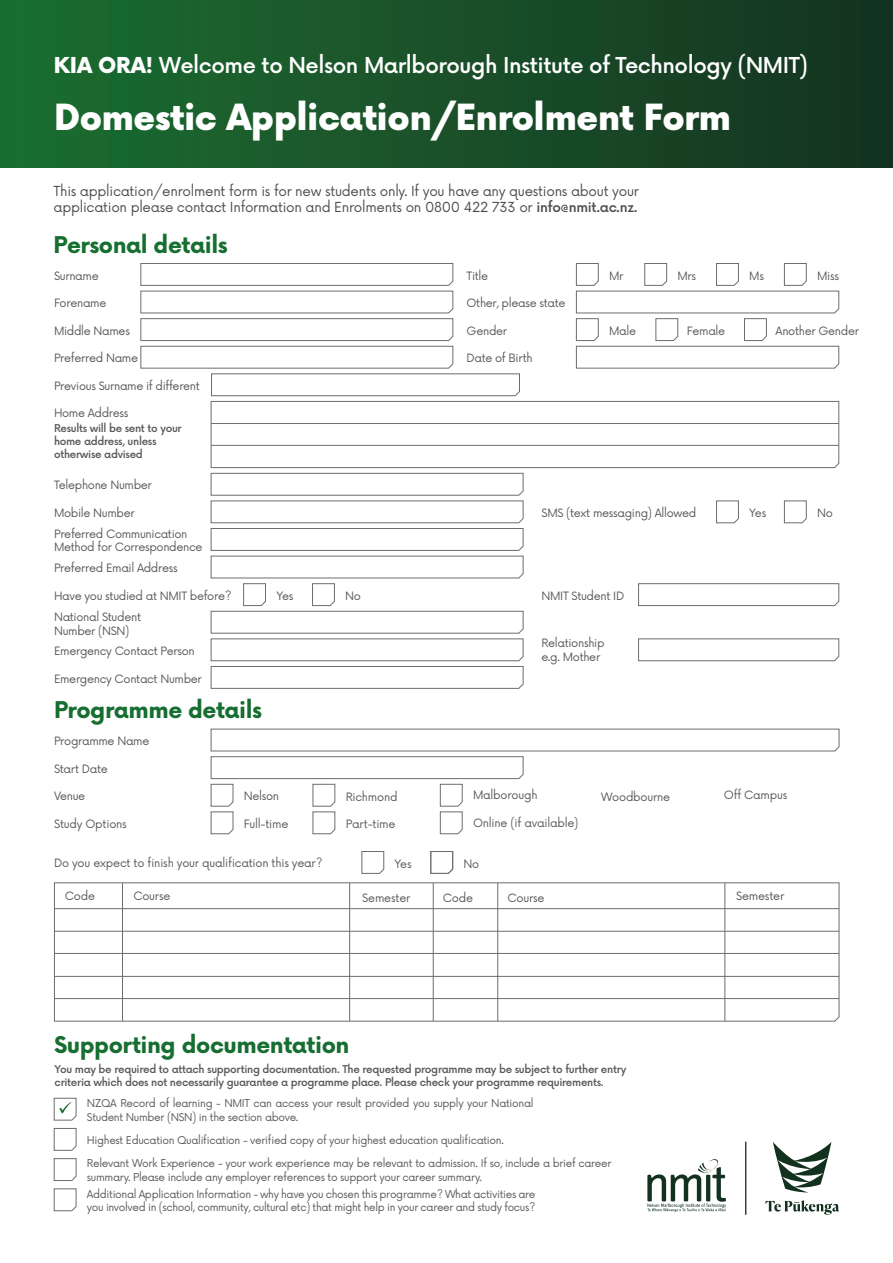
<style>
.page{position:relative;width:893px;height:1263px;background:#fff}
.page>*{position:absolute;margin:0;border:0;box-sizing:border-box;transform-origin:0 0}
.t1{font:900 35.1px "Now";letter-spacing:-.015em;color:#fff}
._15pt_Heading_Medium{font:700 22.5px "Now";letter-spacing:-.02em;color:#166e30}
.t2{font:500 21.45px "Now";letter-spacing:-.02em;color:#fff}
.t3{font:13.5px/15.8px "Now";letter-spacing:-.02em;color:#4b4c4d}
.t4{font:11.25px/13.5px "Now";letter-spacing:-.03em;color:#57585a}
.t5{font:10.5px/13.5px "Now";letter-spacing:-.03em;color:#57585a}
.t6{font:500 10.5px/13.5px "Now";letter-spacing:-.03em;color:#57585a}
.s1{font-weight:900}
.s2{font-weight:500}
</style>
<div class="page">
<div style="left:0;top:0;width:893px;height:167px;background:linear-gradient(to right,#1b6e31,#163220)"></div>
<svg style="left:211px;top:729px;width:628px;height:105px"></svg>
<svg style="left:361px;top:851px;width:23px;height:23px"></svg>
<svg style="left:54px;top:1098px;width:22px;height:22px"></svg>
<svg style="left:54px;top:1128px;width:22px;height:23px"></svg>
<svg style="left:54px;top:1158px;width:22px;height:23px"></svg>
<svg style="left:54px;top:1188px;width:22px;height:23px"></svg>
<svg style="left:54px;top:882px;width:785px;height:139px"></svg>
<svg style="left:140px;top:263px;width:699px;height:426px"></svg>
<hr style="left:745px;top:1142px;width:1px;height:73px;background:#13311f">
<svg style="left:773px;top:1142px;width:58px;height:50px"></svg>
<svg style="left:765px;top:1200px;width:74px;height:15px"></svg>
<svg style="left:647px;top:1159px;width:79px;height:53px"></svg>
<svg style="left:430px;top:851px;width:23px;height:23px"></svg>
<p class="t2" style="left:54px;top:49px;width:756px"><span class="s1">KIA ORA!</span> Welcome to Nelson Marlborough Institute of Technology (NMIT)</p>
<p class="t1" style="left:54px;top:92px;width:678px">Domestic Application/Enrolment Form</p>
<p class="t3" style="left:54px;top:183px;width:587px">This application/enrolment form is for new students only. If you have any questions about your application please contact Information and Enrolments on 0800 422 733 or <span class="s2">info@nmit.ac.nz.</span></p>
<p class="_15pt_Heading_Medium" style="left:54px;top:228px;width:176px">Personal details</p>
<p class="t4" style="left:54px;top:268px;width:46px">Surname</p>
<p class="t4" style="left:467px;top:268px;width:23px">Title</p>
<p class="t4" style="left:609px;top:268px;width:16px">Mr</p>
<p class="t4" style="left:54px;top:296px;width:54px">Forename</p>
<p class="t4" style="left:54px;top:323px;width:77px">Middle Names</p>
<p class="t4" style="left:54px;top:351px;width:86px">Preferred Name</p>
<p class="t4" style="left:54px;top:378px;width:147px">Previous Surname if different</p>
<p class="t4" style="left:467px;top:296px;width:100px">Other, please state</p>
<p class="t4" style="left:467px;top:323px;width:42px">Gender</p>
<p class="t4" style="left:467px;top:351px;width:68px">Date of Birth</p>
<p class="t4" style="left:609px;top:323px;width:28px">Male</p>
<p class="t4" style="left:677px;top:268px;width:20px">Mrs</p>
<p class="t4" style="left:749px;top:268px;width:16px">Ms</p>
<p class="t4" style="left:817px;top:268px;width:23px">Miss</p>
<p class="t4" style="left:687px;top:323px;width:40px">Female</p>
<p class="t4" style="left:775px;top:323px;width:85px">Another Gender</p>
<p class="t4" style="left:54px;top:405px;width:76px">Home Address</p>
<p class="t6" style="left:54px;top:421px;width:129px">Results will be sent to your</p>
<p class="t6" style="left:54px;top:434px;width:104px">home address, unless</p>
<p class="t6" style="left:54px;top:447px;width:90px">otherwise advised</p>
<p class="t4" style="left:54px;top:478px;width:99px">Telephone Number</p>
<p class="t4" style="left:54px;top:505px;width:82px">Mobile Number</p>
<p class="t4" style="left:54px;top:526px;width:150px">Preferred Communication<br>Method for Correspondence</p>
<p class="t4" style="left:54px;top:588px;width:179px">Have you studied at NMIT before?</p>
<p class="t4" style="left:54px;top:610px;width:89px">National Student<br>Number (NSN)</p>
<p class="t4" style="left:54px;top:643px;width:142px">Emergency Contact Person</p>
<p class="t4" style="left:54px;top:671px;width:149px">Emergency Contact Number</p>
<p class="t4" style="left:54px;top:561px;width:125px">Preferred Email Address</p>
<p class="_15pt_Heading_Medium" style="left:54px;top:693px;width:210px">Programme details</p>
<p class="t4" style="left:54px;top:734px;width:97px">Programme Name</p>
<p class="t4" style="left:276px;top:588px;width:19px">Yes</p>
<p class="t4" style="left:345px;top:588px;width:17px">No</p>
<p class="t4" style="left:541px;top:505px;width:156px">SMS (text messaging) Allowed</p>
<p class="t4" style="left:749px;top:505px;width:19px">Yes</p>
<p class="t4" style="left:817px;top:505px;width:17px">No</p>
<p class="t4" style="left:541px;top:588px;width:84px">NMIT Student ID</p>
<p class="t4" style="left:541px;top:636px;width:65px">Relationship</p>
<p class="t4" style="left:541px;top:649px;width:60px">e.g. Mother</p>
<p class="t4" style="left:54px;top:761px;width:55px">Start Date</p>
<p class="t4" style="left:54px;top:789px;width:33px">Venue</p>
<p class="t4" style="left:724px;top:787px;width:65px">Off Campus</p>
<p class="t4" style="left:346px;top:790px;width:53px">Richmond</p>
<p class="t4" style="left:473px;top:787px;width:66px">Malborough</p>
<p class="t4" style="left:473px;top:815px;width:107px">Online (if available)</p>
<p class="t4" style="left:244px;top:789px;width:37px">Nelson</p>
<p class="t4" style="left:244px;top:816px;width:46px">Full-time</p>
<p class="t4" style="left:346px;top:816px;width:51px">Part-time</p>
<p class="t4" style="left:601px;top:790px;width:71px">Woodbourne</p>
<p class="t4" style="left:54px;top:816px;width:74px">Study Options</p>
<p class="t4" style="left:54px;top:856px;width:270px">Do you expect to finish your qualification this year?</p>
<p class="t4" style="left:65px;top:888px;width:32px">Code</p>
<p class="t4" style="left:133px;top:888px;width:39px">Course</p>
<p class="t4" style="left:362px;top:890px;width:50px">Semester</p>
<p class="t4" style="left:443px;top:890px;width:32px">Code</p>
<p class="t4" style="left:508px;top:890px;width:39px">Course</p>
<p class="t4" style="left:736px;top:888px;width:50px">Semester</p>
<p class="t4" style="left:395px;top:856px;width:19px">Yes</p>
<p class="t4" style="left:463px;top:856px;width:17px">No</p>
<p class="_15pt_Heading_Medium" style="left:54px;top:1028px;width:297px">Supporting documentation</p>
<p class="t6" style="left:55px;top:1062px;width:573px">You may be required to attach supporting documentation. The requested programme may be subject to further entry criteria which does not necessarily guarantee a programme place. Please check your programme requirements.</p>
<p class="t5" style="left:87px;top:1096px;width:448px">NZQA Record of learning - NMIT can access your result provided you supply your National<br>Student Number (NSN) in the section above.</p>
<p class="t5" style="left:87px;top:1133px;width:419px">Highest Education Qualification - verified copy of your highest education qualification.</p>
<p class="t5" style="left:87px;top:1156px;width:526px">Relevant Work Experience - your work experience may be relevant to admission. If so, include a brief career summary. Please include any employer references to support your career summary.</p>
<p class="t5" style="left:87px;top:1186px;width:450px">Additional Application Information - why have you chosen this programme? What activities are you involved in (school, community, cultural etc) that might help in your career and study focus?</p>
</div>
